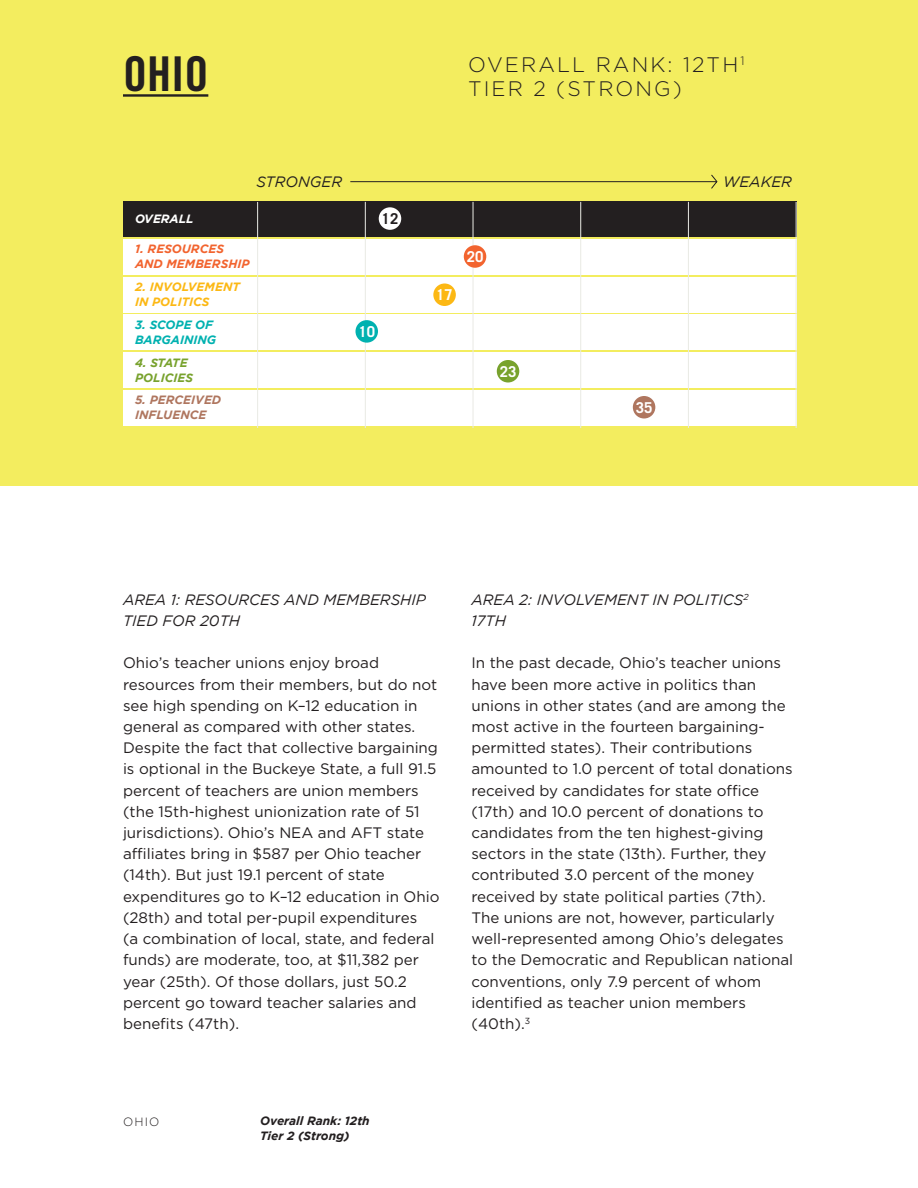
<style>
.page{position:relative;width:918px;height:1188px;background:#fff}
.page>*{position:absolute;margin:0;border:0;box-sizing:border-box;transform-origin:0 0}
.Heading_2{font:48px "Trade Gothic Bold Cond Twenty";color:#231f20}
.Heading_3{font:300 21px "Gotham";letter-spacing:.1em;color:#231f20}
.Main_Body_Text{font:15.15px/21.1px "Gotham";color:#231f20}
.Call_Out{font:italic 15px "Gotham";color:#231f20}
.Main_Body_Text-2{font:700 15px "Trade Gothic";color:#fff}
.Main_Body_Text-3{font:700 15px "Trade Gothic";color:#231f20}
.Main_Body_Text-4{font:italic 700 12px "Gotham";color:#231f20}
.Profile_Footer_2{font:italic 700 12px "Gotham";color:#231f20}
.Table_Heading_1{font:italic 700 12px "Gotham";color:#f2642f}
.Table_Heading_1-2{font:italic 700 12px "Gotham";color:#fcb814}
.Table_Heading_1-3{font:italic 700 12px "Gotham";color:#af765f}
.Table_Heading_1-4{font:italic 700 12px "Gotham";color:#00b1b0}
.Table_Heading_1-5{font:italic 700 12px "Gotham";color:#78a22d}
.Table_Heading_1-6{font:italic 700 12px "Gotham";color:#fff}
.Profile_Footer_1{font:300 12px "Gotham";color:#231f20}
</style>
<div class="page">
<div style="left:0;top:0;width:918px;height:486px;background:#f3ed5f"></div>
<hr style="left:123px;top:94px;width:85px;height:3px;background:#231f20">
<div style="left:123px;top:202px;width:673px;height:35px;background:#231f20"></div>
<div style="left:123px;top:240px;width:673px;height:35px;background:#fff"></div>
<div style="left:123px;top:277px;width:673px;height:35px;background:#fff"></div>
<div style="left:123px;top:315px;width:673px;height:35px;background:#fff"></div>
<div style="left:123px;top:353px;width:673px;height:35px;background:#fff"></div>
<div style="left:123px;top:390px;width:673px;height:35px;background:#fff"></div>
<hr style="left:257px;top:202px;width:1px;height:226px;background:#e9eae4">
<hr style="left:365px;top:202px;width:1px;height:226px;background:#e9eae4">
<hr style="left:473px;top:202px;width:1px;height:226px;background:#e9eae4">
<hr style="left:580px;top:202px;width:1px;height:226px;background:#e9eae4">
<hr style="left:688px;top:202px;width:1px;height:226px;background:#e9eae4">
<hr style="left:796px;top:202px;width:1px;height:226px;background:#e9eae4">
<svg style="left:350px;top:174px;width:368px;height:15px"></svg>
<div style="left:379px;top:207px;width:22px;height:23px;background:#fff;border-radius:50%"></div>
<div style="left:464px;top:245px;width:22px;height:23px;background:#f2642f;border-radius:50%"></div>
<div style="left:433px;top:284px;width:23px;height:22px;background:#fcb814;border-radius:50%"></div>
<div style="left:497px;top:360px;width:22px;height:22px;background:#78a22d;border-radius:50%"></div>
<div style="left:633px;top:396px;width:22px;height:22px;background:#af765f;border-radius:50%"></div>
<div style="left:356px;top:320px;width:22px;height:23px;background:#00b1b0;border-radius:50%"></div>
<p class="Main_Body_Text-4" style="left:468px;top:52px;width:77px">Introduction</p>
<p class="Main_Body_Text-4" style="left:468px;top:67px;width:182px">Part IV: Taking a Closer Look–</p>
<p class="Main_Body_Text-4" style="left:468px;top:82px;width:180px">Teacher Union Influence Area</p>
<p class="Heading_2" style="left:123px;top:44px;width:87px">OHIO</p>
<p class="Heading_3" style="left:468px;top:53px;width:278px">OVERALL RANK: 12TH<sup>1</sup></p>
<p class="Heading_3" style="left:468px;top:77px;width:215px">TIER 2 (STRONG)</p>
<p class="Table_Heading_1-6" style="left:135px;top:212px;width:60px">OVERALL</p>
<p class="Call_Out" style="left:256px;top:173px;width:87px">STRONGER</p>
<p class="Call_Out" style="left:723px;top:173px;width:70px">WEAKER</p>
<p class="Main_Body_Text-3" style="left:382px;top:210px;width:18px">12</p>
<p class="Table_Heading_1" style="left:135px;top:242px;width:90px">1. RESOURCES</p>
<p class="Table_Heading_1" style="left:135px;top:257px;width:116px">AND MEMBERSHIP</p>
<p class="Table_Heading_1-2" style="left:135px;top:280px;width:106px">2. INVOLVEMENT</p>
<p class="Table_Heading_1-2" style="left:135px;top:295px;width:76px">IN POLITICS</p>
<p class="Table_Heading_1-4" style="left:135px;top:318px;width:80px">3. SCOPE OF</p>
<p class="Table_Heading_1-4" style="left:135px;top:333px;width:83px">BARGAINING</p>
<p class="Table_Heading_1-5" style="left:135px;top:355px;width:54px">4. STATE</p>
<p class="Table_Heading_1-5" style="left:135px;top:370px;width:60px">POLICIES</p>
<p class="Table_Heading_1-3" style="left:135px;top:393px;width:88px">5. PERCEIVED</p>
<p class="Table_Heading_1-3" style="left:135px;top:408px;width:73px">INFLUENCE</p>
<p class="Main_Body_Text-2" style="left:358px;top:322px;width:18px">10</p>
<p class="Main_Body_Text-2" style="left:436px;top:286px;width:18px">17</p>
<p class="Main_Body_Text-2" style="left:467px;top:248px;width:18px">20</p>
<p class="Main_Body_Text-2" style="left:500px;top:362px;width:18px">23</p>
<p class="Main_Body_Text-2" style="left:636px;top:398px;width:18px">35</p>
<p class="Call_Out" style="left:123px;top:591px;width:304px">AREA 1: RESOURCES AND MEMBERSHIP</p>
<p class="Call_Out" style="left:123px;top:612px;width:119px">TIED FOR 20TH</p>
<p class="Main_Body_Text" style="left:123px;top:652px;width:318px">Ohio’s teacher unions enjoy broad resources from their members, but do not see high spending on K–12 education in general as compared with other states.<br>Despite the fact that collective bargaining is optional in the Buckeye State, a full 91.5 percent of teachers are union members (the 15th-highest unionization rate of 51 jurisdictions). Ohio’s NEA and AFT state affiliates bring in $587 per Ohio teacher (14th). But just 19.1 percent of state expenditures go to K–12 education in Ohio (28th) and total per-pupil expenditures<br>(a combination of local, state, and federal funds) are moderate, too, at $11,382 per year (25th). Of those dollars, just 50.2 percent go toward teacher salaries and benefits (47th).</p>
<p class="Call_Out" style="left:471px;top:591px;width:279px">AREA 2: INVOLVEMENT IN POLITICS<sup>2</sup></p>
<p class="Call_Out" style="left:471px;top:612px;width:36px">17TH</p>
<p class="Main_Body_Text" style="left:471px;top:652px;width:323px">In the past decade, Ohio’s teacher unions have been more active in politics than unions in other states (and are among the most active in the fourteen bargaining&shy;permitted states). Their contributions amounted to 1.0 percent of total donations received by candidates for state office (17th) and 10.0 percent of donations to candidates from the ten highest-giving sectors in the state (13th). Further, they contributed 3.0 percent of the money received by state political parties (7th).<br>The unions are not, however, particularly well-represented among Ohio’s delegates to the Democratic and Republican national conventions, only 7.9 percent of whom identified as teacher union members (40th).<sup>3</sup></p>
<p class="Profile_Footer_1" style="left:123px;top:1115px;width:38px">OHIO</p>
<p class="Profile_Footer_2" style="left:260px;top:1114px;width:111px">Overall Rank: 12th</p>
<p class="Profile_Footer_2" style="left:260px;top:1129px;width:91px">Tier 2 (Strong)</p>
</div>
